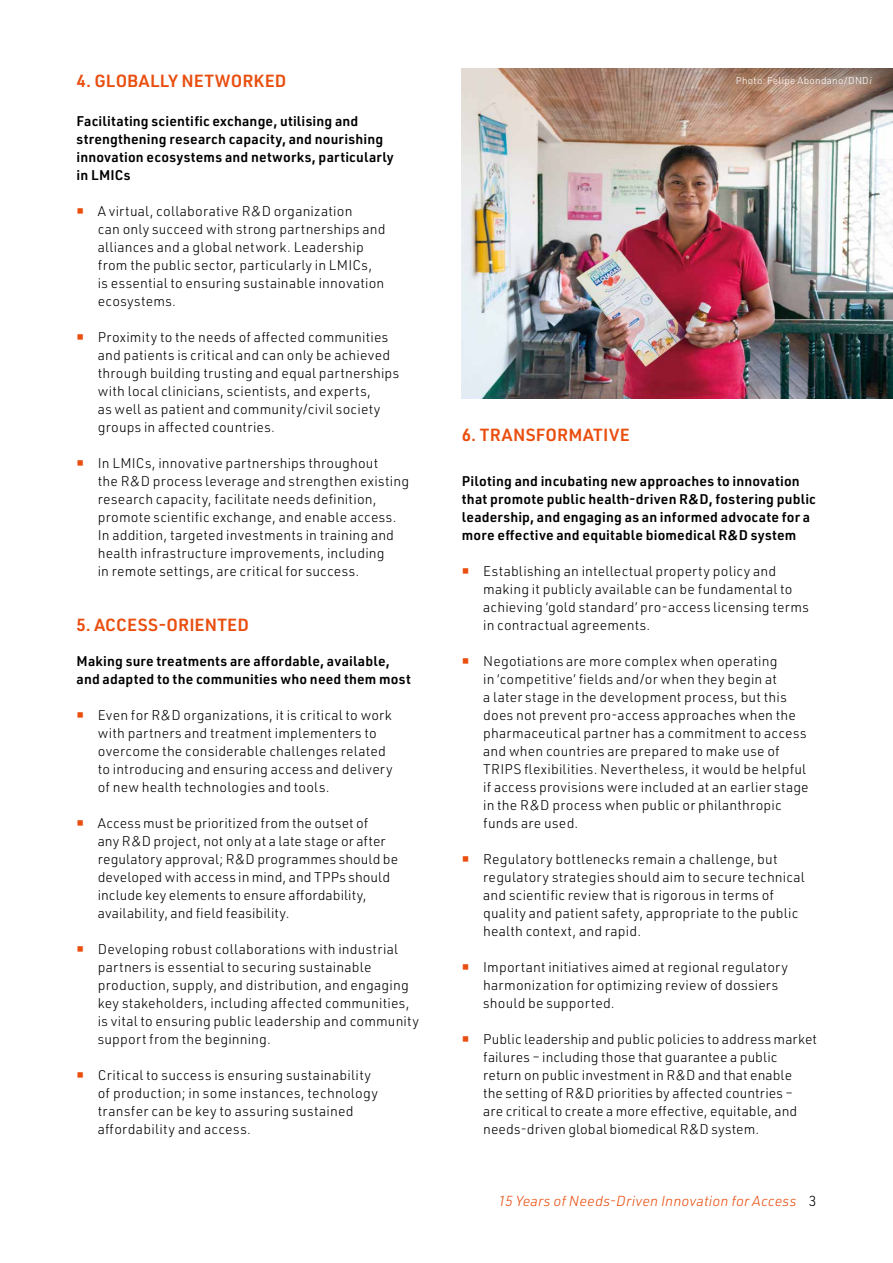
<style>
.page{position:relative;width:893px;height:1263px;background:#fff}
.page>*{position:absolute;margin:0;border:0;box-sizing:border-box;transform-origin:0 0}
.t1{font:600 17.25px "URWDIN";letter-spacing:.015em;color:#e94e0f}
.t2{font:italic 300 14.25px "URWDIN";letter-spacing:.01em;color:#e94e0f}
.t3{font:300 13.8px/18px "URWDIN";letter-spacing:.015em;color:#000}
.t4{font:600 13.8px/18px "URWDIN";letter-spacing:.01em;color:#000}
.t5{font:300 9.75px "URWDIN";letter-spacing:.03em;color:#fff}
.s1{font-style:italic}
.s2{font-style:normal;color:#000}
</style>
<div class="page">
<img style="left:462px;top:68px;width:431px;height:331px">
<p class="t1" style="left:77px;top:69px;width:212px">4. GLOBALLY NETWORKED</p>
<p class="t4" style="left:77px;top:112px;width:319px">Facilitating scientific exchange, utilising and strengthening research capacity, and nourishing innovation ecosystems and networks, particularly in LMICs</p>
<p class="t3" style="left:98px;top:202px;width:289px">A virtual, collaborative R&amp;D organization<br>can only succeed with strong partnerships and alliances and a global network. Leadership from the public sector, particularly in LMICs, is essential to ensuring sustainable innovation ecosystems.</p>
<p class="t3" style="left:98px;top:328px;width:303px">Proximity to the needs of affected communities and patients is critical and can only be achieved through building trusting and equal partnerships with local clinicians, scientists, and experts,<br>as well as patient and community/civil society groups in affected countries.</p>
<p class="t3" style="left:98px;top:454px;width:313px">In LMICs, innovative partnerships throughout<br>the R&amp;D process leverage and strengthen existing research capacity, facilitate needs definition, promote scientific exchange, and enable access.<br>In addition, targeted investments in training and health infrastructure improvements, including<br>in remote settings, are critical for success.</p>
<p class="t1" style="left:77px;top:613px;width:174px">5. ACCESS-ORIENTED</p>
<p class="t4" style="left:77px;top:652px;width:336px">Making sure treatments are affordable, available, and adapted to the communities who need them most</p>
<p class="t3" style="left:98px;top:706px;width:296px">Even for R&amp;D organizations, it is critical to work with partners and treatment implementers to overcome the considerable challenges related to introducing and ensuring access and delivery of new health technologies and tools.</p>
<p class="t3" style="left:98px;top:814px;width:302px">Access must be prioritized from the outset of<br>any R&amp;D project, not only at a late stage or after regulatory approval; R&amp;D programmes should be developed with access in mind, and TPPs should include key elements to ensure affordability, availability, and field feasibility.</p>
<p class="t3" style="left:98px;top:940px;width:323px">Developing robust collaborations with industrial partners is essential to securing sustainable production, supply, and distribution, and engaging key stakeholders, including affected communities, is vital to ensuring public leadership and community support from the beginning.</p>
<p class="t3" style="left:98px;top:1066px;width:282px">Critical to success is ensuring sustainability of production; in some instances, technology transfer can be key to assuring sustained affordability and access.</p>
<p class="t5" style="left:736px;top:74px;width:137px">Photo: Felipe Abondano/DND<span class="s1">i</span></p>
<p class="t1" style="left:462px;top:423px;width:169px">6. TRANSFORMATIVE</p>
<p class="t4" style="left:462px;top:472px;width:355px">Piloting and incubating new approaches to innovation that promote public health-driven R&amp;D, fostering public leadership, and engaging as an informed advocate for a more effective and equitable biomedical R&amp;D system</p>
<p class="t3" style="left:483px;top:562px;width:327px">Establishing an intellectual property policy and making it publicly available can be fundamental to achieving ‘gold standard’ pro-access licensing terms in contractual agreements.</p>
<p class="t3" style="left:483px;top:652px;width:327px">Negotiations are more complex when operating<br>in ‘competitive’ fields and/or when they begin at<br>a later stage in the development process, but this does not prevent pro-access approaches when the pharmaceutical partner has a commitment to access and when countries are prepared to make use of TRIPS flexibilities. Nevertheless, it would be helpful if access provisions were included at an earlier stage in the R&amp;D process when public or philanthropic funds are used.</p>
<p class="t3" style="left:483px;top:850px;width:323px">Regulatory bottlenecks remain a challenge, but regulatory strategies should aim to secure technical and scientific review that is rigorous in terms of quality and patient safety, appropriate to the public health context, and rapid.</p>
<p class="t3" style="left:483px;top:958px;width:306px">Important initiatives aimed at regional regulatory harmonization for optimizing review of dossiers should be supported.</p>
<p class="t3" style="left:483px;top:1030px;width:335px">Public leadership and public policies to address market failures – including those that guarantee a public return on public investment in R&amp;D and that enable<br>the setting of R&amp;D priorities by affected countries –<br>are critical to create a more effective, equitable, and needs-driven global biomedical R&amp;D system.</p>
<p class="t2" style="left:498px;top:1192px;width:320px">15 Years of Needs-Driven Innovation for Access <span class="s2">3</span></p>
</div>
